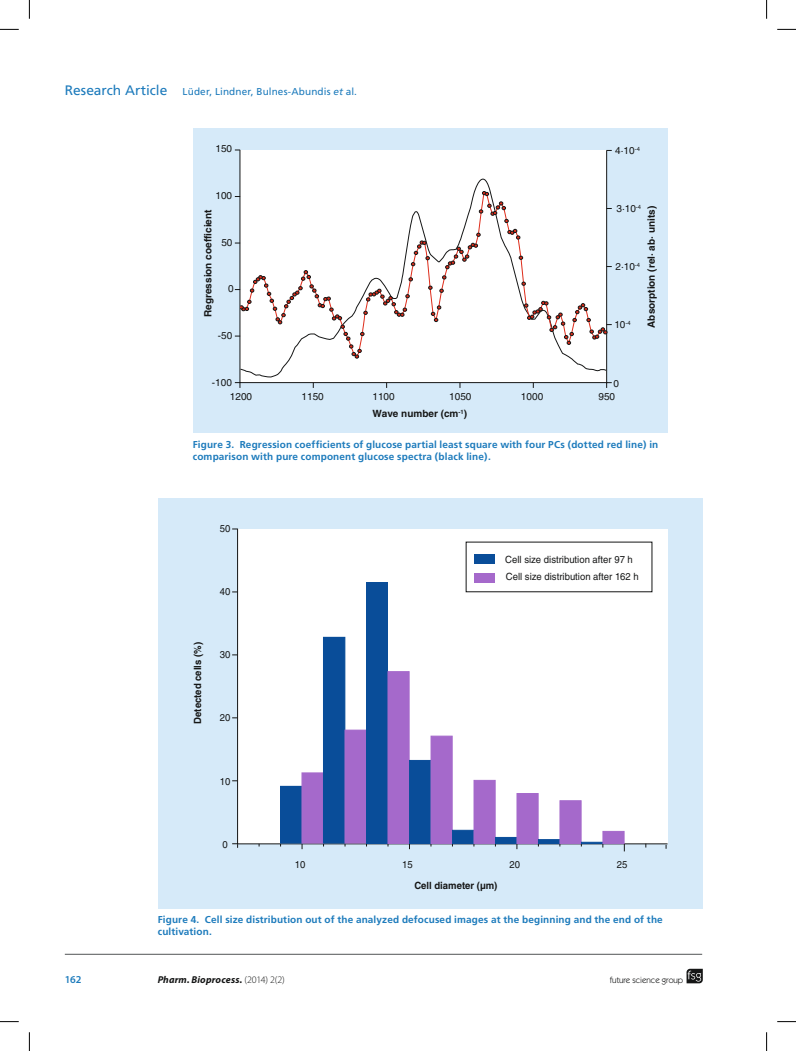
<style>
.page{position:relative;width:796px;height:1051px;background:#fff}
.page>*{position:absolute;margin:0;border:0;box-sizing:border-box;transform-origin:0 0}
.t1{font:600 10.62px "Myriad Pro";color:#1d7bbc}
.t2{font:700 10px/12.5px "Frutiger";letter-spacing:.015em;color:#1d7bbc}
.t3{font:10px/17.4px "Helvetica LT Std";color:#151616;scale:.96 1}
.t4{font:10px/14.1px "Helvetica LT Std";color:#151616}
.t5{font:700 10px "Helvetica LT Std";color:#151616}
.t6{font:10px "Frutiger";letter-spacing:.015em;color:#1d7bbc}
.t7{font:700 10px "Helvetica LT Std";color:#151616;scale:.96 1}
.t8{font:italic 700 10px "Myriad Pro";letter-spacing:.015em;color:#151616}
.t9{font:8.75px "Itc Kabel";color:#151616}
.s1{font-size:13.75px}
.s2{font-style:italic}
.s3{font-weight:300;font-style:normal}
</style>
<div class="page">
<svg style="left:686px;top:969px;width:17px;height:14px"></svg>
<hr style="left:65px;top:954px;width:637px;height:1px;background:#525456">
<div style="left:158px;top:499px;width:545px;height:410px;background:#d6eaf9"></div>
<div style="left:237px;top:528px;width:431px;height:316px;background:#fff"></div>
<svg style="left:232px;top:843px;width:6px;height:5px"></svg>
<div style="left:280px;top:786px;width:22px;height:58px;background:#094d99"></div>
<div style="left:301px;top:772px;width:23px;height:72px;background:#a569cb;border:1px solid #a569cb"></div>
<div style="left:323px;top:637px;width:22px;height:207px;background:#094d99"></div>
<div style="left:344px;top:730px;width:23px;height:113px;background:#a569cb;border:1px solid #a569cb"></div>
<div style="left:366px;top:582px;width:22px;height:261px;background:#094d99"></div>
<div style="left:388px;top:671px;width:21px;height:173px;background:#a569cb"></div>
<div style="left:474px;top:554px;width:20px;height:10px;background:#094d99"></div>
<div style="left:474px;top:573px;width:20px;height:9px;background:#a569cb"></div>
<div style="left:409px;top:760px;width:22px;height:84px;background:#094d99;border:1px solid #094d99"></div>
<div style="left:431px;top:736px;width:21px;height:108px;background:#a569cb"></div>
<div style="left:452px;top:830px;width:22px;height:14px;background:#094d99;border:1px solid #094d99"></div>
<div style="left:474px;top:780px;width:21px;height:64px;background:#a569cb"></div>
<div style="left:495px;top:837px;width:22px;height:7px;background:#094d99"></div>
<div style="left:517px;top:793px;width:21px;height:51px;background:#a569cb"></div>
<svg style="left:538px;top:839px;width:22px;height:5px"></svg>
<div style="left:560px;top:800px;width:21px;height:44px;background:#a569cb"></div>
<div style="left:581px;top:842px;width:22px;height:2px;background:#094d99;border:1px solid #094d99"></div>
<div style="left:602px;top:831px;width:22px;height:13px;background:#a569cb;border:1px solid #a569cb"></div>
<div style="left:193px;top:129px;width:475px;height:304px;background:#d6eaf9"></div>
<svg style="left:239px;top:150px;width:373px;height:238px;background:#f4f6f8"></svg>
<div style="left:240px;top:192px;width:367px;height:168px;background:#fff"></div>
<svg style="left:482px;top:191px;width:7px;height:5px"></svg>
<svg style="left:507px;top:229px;width:13px;height:10px"></svg>
<svg style="left:519px;top:256px;width:4px;height:4px"></svg>
<svg style="left:521px;top:282px;width:5px;height:4px"></svg>
<svg style="left:524px;top:301px;width:83px;height:44px;background:#e4dad9"></svg>
<svg style="left:479px;top:202px;width:29px;height:21px"></svg>
<svg style="left:235px;top:233px;width:245px;height:125px;background:#f4f0f1"></svg>
<svg style="left:0;top:29px;width:19px;height:1px"></svg>
<svg style="left:777px;top:29px;width:19px;height:1px"></svg>
<svg style="left:0;top:1021px;width:19px;height:1px"></svg>
<svg style="left:777px;top:1021px;width:19px;height:1px"></svg>
<svg style="left:29px;top:0;width:1px;height:19px"></svg>
<svg style="left:29px;top:1032px;width:1px;height:19px"></svg>
<svg style="left:766px;top:0;width:1px;height:19px"></svg>
<svg style="left:766px;top:1032px;width:1px;height:19px"></svg>
<p class="t6" style="left:65px;top:85px;width:294px"><span class="s1">Research Article</span> Lüder, Lindner, Bulnes-Abundis <span class="s2">et</span> al.</p>
<p class="t4" style="left:215px;top:142px;width:18px">150</p>
<p class="t4" style="left:615px;top:143px;width:26px">4∙10<sup>-4</sup></p>
<p class="t4" style="left:215px;top:188px;width:18px">100</p>
<p class="t4" style="left:221px;top:235px;width:13px">50</p>
<p class="t4" style="left:228px;top:282px;width:7px">0</p>
<p class="t4" style="left:218px;top:328px;width:16px">-50</p>
<p class="t4" style="left:230px;top:375px;width:24px;text-indent:-18px">-100<br>1200</p>
<p class="t5" style="left:202px;top:317px;width:109px;rotate:-90deg">Regression coefficient</p>
<p class="t4" style="left:616px;top:202px;width:26px">3∙10<sup>-4</sup></p>
<p class="t5" style="left:645px;top:328px;width:123px;rotate:-90deg">Absorption (rel∙ ab∙ units)</p>
<p class="t4" style="left:615px;top:260px;width:26px">2∙10<sup>-4</sup></p>
<p class="t4" style="left:614px;top:318px;width:18px">10<sup>-4</sup></p>
<p class="t4" style="left:613px;top:377px;width:7px">0</p>
<p class="t4" style="left:302px;top:389px;width:24px">1150</p>
<p class="t4" style="left:372px;top:389px;width:24px">1100</p>
<p class="t4" style="left:449px;top:389px;width:24px">1050</p>
<p class="t4" style="left:521px;top:389px;width:24px">1000</p>
<p class="t4" style="left:598px;top:389px;width:18px">950</p>
<p class="t5" style="left:372px;top:408px;width:96px">Wave number (cm<sup>-1</sup>)</p>
<p class="t2" style="left:193px;top:438px;width:467px">Figure 3. Regression coefficients of glucose partial least square with four PCs (dotted red line) in comparison with pure component glucose spectra (black line).</p>
<p class="t3" style="left:220px;top:519px;width:13px">50</p>
<p class="t3" style="left:220px;top:583px;width:13px">40</p>
<p class="t7" style="left:191px;top:724px;width:86px;rotate:-90deg">Detected cells (%)</p>
<p class="t3" style="left:220px;top:646px;width:13px">30</p>
<p class="t3" style="left:220px;top:709px;width:13px">20</p>
<p class="t3" style="left:220px;top:772px;width:13px">10</p>
<p class="t3" style="left:223px;top:835px;width:7px">0</p>
<p class="t3" style="left:505px;top:551px;width:141px">Cell size distribution after 97 h<br>Cell size distribution after 162 h</p>
<p class="t3" style="left:295px;top:856px;width:13px">10</p>
<p class="t3" style="left:402px;top:856px;width:13px">15</p>
<p class="t3" style="left:509px;top:856px;width:13px">20</p>
<p class="t3" style="left:617px;top:856px;width:13px">25</p>
<p class="t7" style="left:414px;top:880px;width:88px">Cell diameter (µm)</p>
<p class="t2" style="left:158px;top:913px;width:506px">Figure 4. Cell size distribution out of the analyzed defocused images at the beginning and the end of the cultivation.</p>
<p class="t1" style="left:65px;top:973px;width:18px">162</p>
<p class="t8" style="left:158px;top:973px;width:129px">Pharm. Bioprocess. <span class="s3">(2014) 2(2)</span></p>
<p class="t9" style="left:610px;top:975px;width:75px">future science group</p>
</div>
